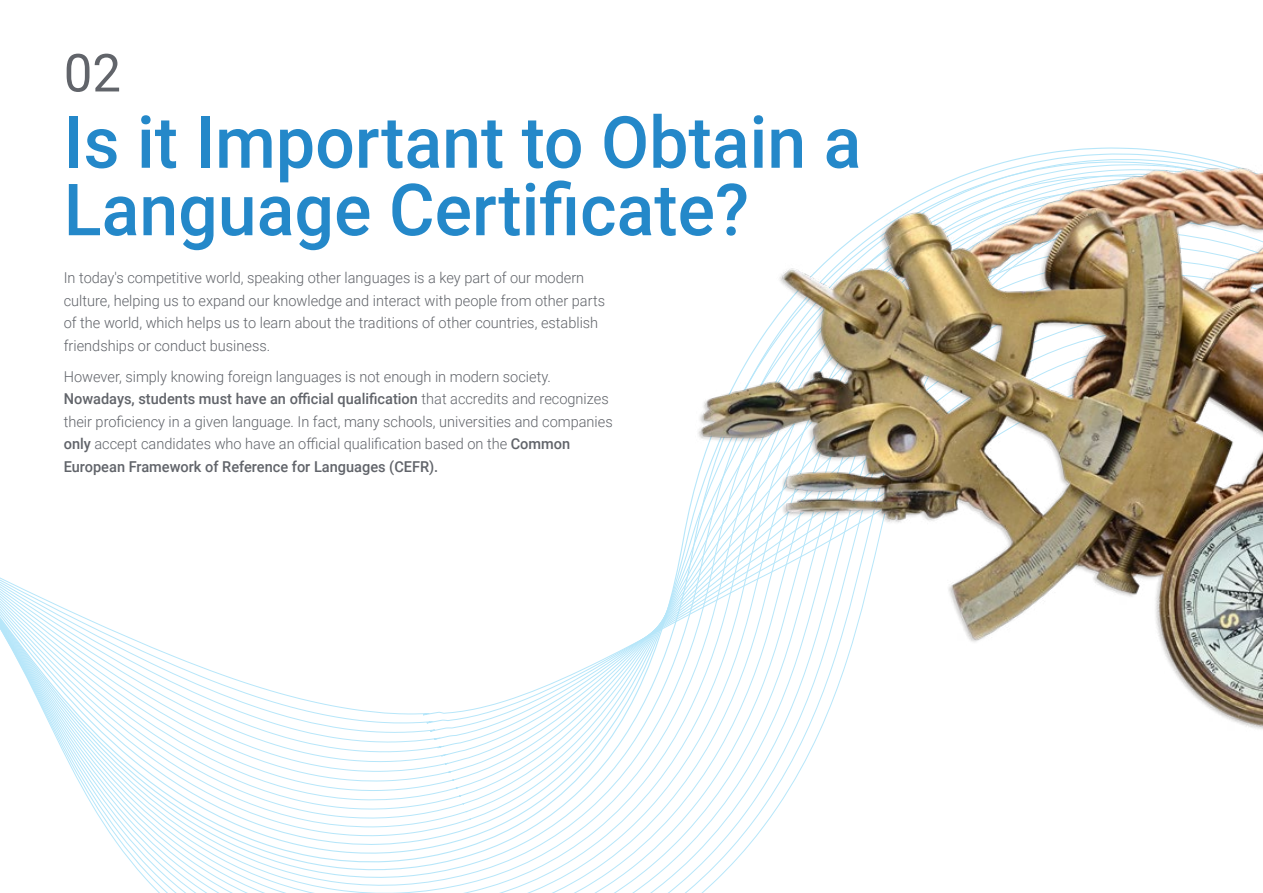
<style>
.page{position:relative;width:1263px;height:893px;background:#fff}
.page>*{position:absolute;margin:0;border:0;box-sizing:border-box;transform-origin:0 0}
.t1{font:500 72px/67.5px "Roboto";color:#2488c9}
.t2{font:52.5px "Roboto";color:#61646a}
.t3{font:300 15px/22.5px "Roboto";color:#61646a}
.s1{font-weight:500}
</style>
<div class="page">
<svg style="left:0;top:565px;width:785px;height:328px"></svg>
<img style="left:678px;top:147px;width:585px;height:649px">
<h2 class="t2" style="left:64px;top:36px;width:59px">02</h2>
<h1 class="t1" style="left:64px;top:106px;width:799px">Is it Important to Obtain a<br>Language Certificate?</h1>
<p class="t3" style="left:64px;top:266px;width:543px">In today's competitive world, speaking other languages is a key part of our modern culture, helping us to expand our knowledge and interact with people from other parts of the world, which helps us to learn about the traditions of other countries, establish friendships or conduct business.</p>
<p class="t3" style="left:64px;top:365px;width:550px">However, simply knowing foreign languages is not enough in modern society.<br><span class="s1">Nowadays, students must have an official qualification</span> that accredits and recognizes their proficiency in a given language. In fact, many schools, universities and companies <span class="s1">only</span> accept candidates who have an official qualification based on the <span class="s1">Common European Framework of Reference for Languages (CEFR).</span></p>
</div>
